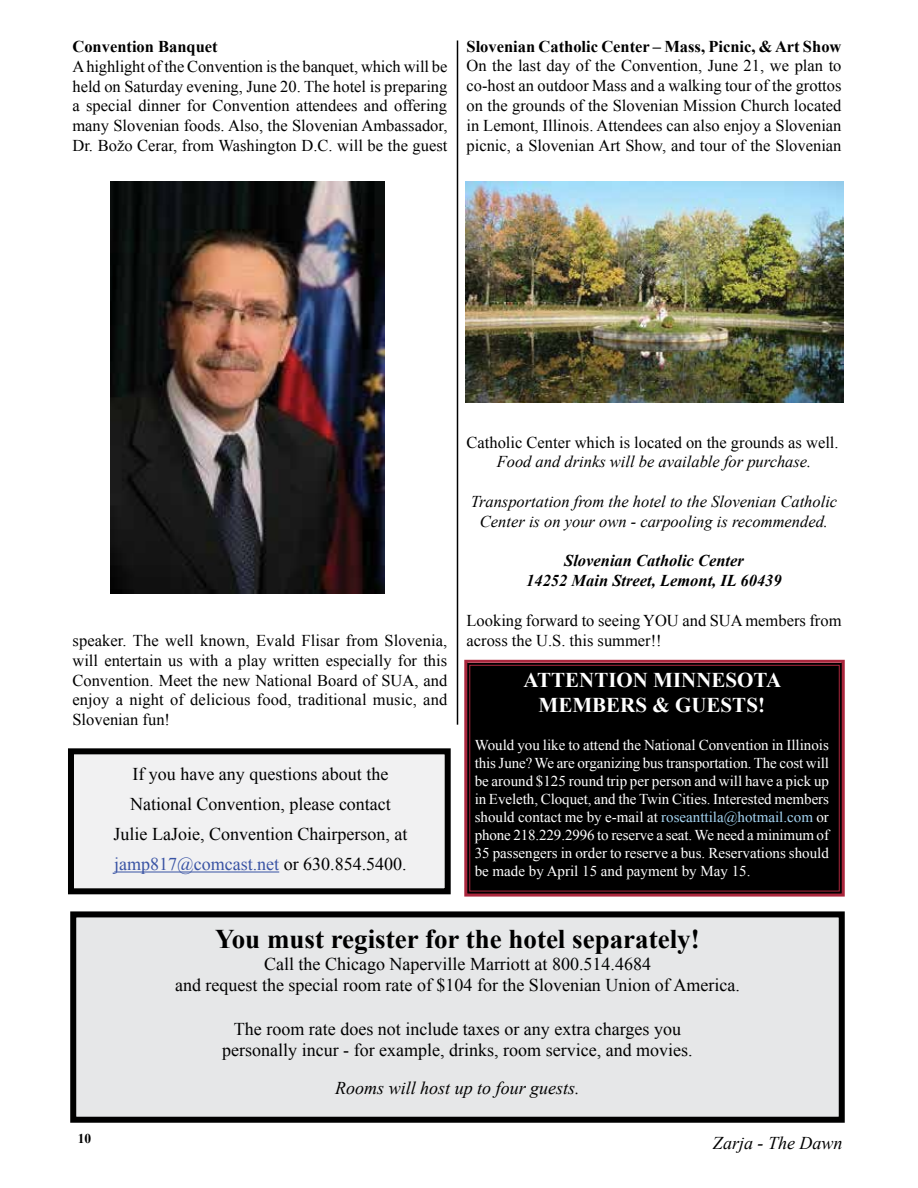
<style>
.page{position:relative;width:918px;height:1188px;background:#fff}
.page>*{position:absolute;margin:0;border:0;box-sizing:border-box;transform-origin:0 0}
.t1{font:700 27px "Times New Roman";color:#000}
.t2{font:700 21px/25.2px "Times New Roman";color:#fff;text-align:center}
.t3{font:18px/30px "Times New Roman";color:#000;text-align:center}
.t4{font:italic 18px "Times New Roman";color:#000}
.t5{font:16.5px/19.8px "Times New Roman";color:#000;text-align:justify}
.t6{font:italic 16.5px/19.8px "Times New Roman";color:#000;text-align:center}
.t7{font:700 16.5px "Times New Roman";color:#000}
.t8{font:italic 700 16.5px/19.8px "Times New Roman";color:#000;text-align:center}
.t9{font:15px/18px "Times New Roman";color:#fff;text-align:justify}
.t10{font:700 13.5px "Times New Roman";color:#000}
.s1{color:#3953a4}
.s2{color:#a5d5f3}
</style>
<div class="page">
<div style="left:464px;top:659px;width:381px;height:238px;background:#000"></div>
<div style="left:469px;top:665px;width:371px;height:227px;border:1px solid #aa273d"></div>
<div style="left:71px;top:751px;width:377px;height:140px;background:#f1f1f2"></div>
<div style="left:68px;top:748px;width:383px;height:146px;border:6px solid #000"></div>
<div style="left:73px;top:914px;width:769px;height:206px;background:#e6e7e8"></div>
<div style="left:70px;top:911px;width:775px;height:212px;border:6px solid #000"></div>
<img style="left:110px;top:182px;width:275px;height:412px">
<img style="left:466px;top:182px;width:378px;height:220px">
<hr style="left:114px;top:872px;width:165px;height:1px;background:#3953a4">
<hr style="left:457px;top:40px;width:1px;height:685px;background:#000">
<p class="t7" style="left:72px;top:35px;width:147px">Convention Banquet</p>
<p class="t5" style="left:72px;top:56px;width:377px">A highlight of the Convention is the banquet, which will be held on Saturday evening, June 20. The hotel is preparing a special dinner for Convention attendees and offering many Slovenian foods. Also, the Slovenian Ambassador, Dr. Božo Cerar, from Washington D.C. will be the guest</p>
<p class="t7" style="left:467px;top:35px;width:376px">Slovenian Catholic Center – Mass, Picnic, &amp; Art Show</p>
<p class="t5" style="left:467px;top:56px;width:377px">On the last day of the Convention, June 21, we plan to co-host an outdoor Mass and a walking tour of the grottos on the grounds of the Slovenian Mission Church located in Lemont, Illinois. Attendees can also enjoy a Slovenian picnic, a Slovenian Art Show, and tour of the Slovenian</p>
<p class="t5" style="left:72px;top:630px;width:377px">speaker. The well known, Evald Flisar from Slovenia, will entertain us with a play written especially for this Convention. Meet the new National Board of SUA, and enjoy a night of delicious food, traditional music, and Slovenian fun!</p>
<p class="t3" style="left:114px;top:759px;width:295px">If you have any questions about the National Convention, please contact Julie LaJoie, Convention Chairperson, at <span class="s1">jamp817@comcast.net</span> or 630.854.5400.</p>
<p class="t5" style="left:467px;top:432px;width:374px">Catholic Center which is located on the grounds as well.</p>
<p class="t6" style="left:497px;top:452px;width:316px">Food and drinks will be available for purchase.</p>
<p class="t6" style="left:471px;top:491px;width:368px">Transportation from the hotel to the Slovenian Catholic<br>Center is on your own - carpooling is recommended.</p>
<p class="t8" style="left:526px;top:551px;width:257px">Slovenian Catholic Center<br>14252 Main Street, Lemont, IL 60439</p>
<p class="t5" style="left:467px;top:610px;width:377px">Looking forward to seeing YOU and SUA members from across the U.S. this summer!!</p>
<p class="t2" style="left:524px;top:667px;width:259px">ATTENTION MINNESOTA<br>MEMBERS &amp; GUESTS!</p>
<p class="t9" style="left:475px;top:736px;width:356px">Would you like to attend the National Convention in Illinois this June? We are organizing bus transportation. The cost will be around $125 round trip per person and will have a pick up in Eveleth, Cloquet, and the Twin Cities. Interested members should contact me by e-mail at <span class="s2">roseanttila@hotmail.com</span> or phone 218.229.2996 to reserve a seat. We need a minimum of 35 passengers in order to reserve a bus. Reservations should be made by April 15 and payment by May 15.</p>
<h1 class="t1" style="left:215px;top:920px;width:486px">You must register for the hotel separately!</h1>
<p class="t3" style="left:175px;top:953px;width:566px;line-height:21.6px">Call the Chicago Naperville Marriott at 800.514.4684<br>and request the special room rate of $104 for the Slovenian Union of America.</p>
<p class="t3" style="left:222px;top:1017px;width:472px;line-height:21.6px">The room rate does not include taxes or any extra charges you personally incur - for example, drinks, room service, and movies.</p>
<p class="t4" style="left:335px;top:1076px;width:246px">Rooms will host up to four guests.</p>
<p class="t10" style="left:78px;top:1129px;width:15px">10</p>
<p class="t4" style="left:713px;top:1130px;width:131px">Zarja - The Dawn</p>
</div>
